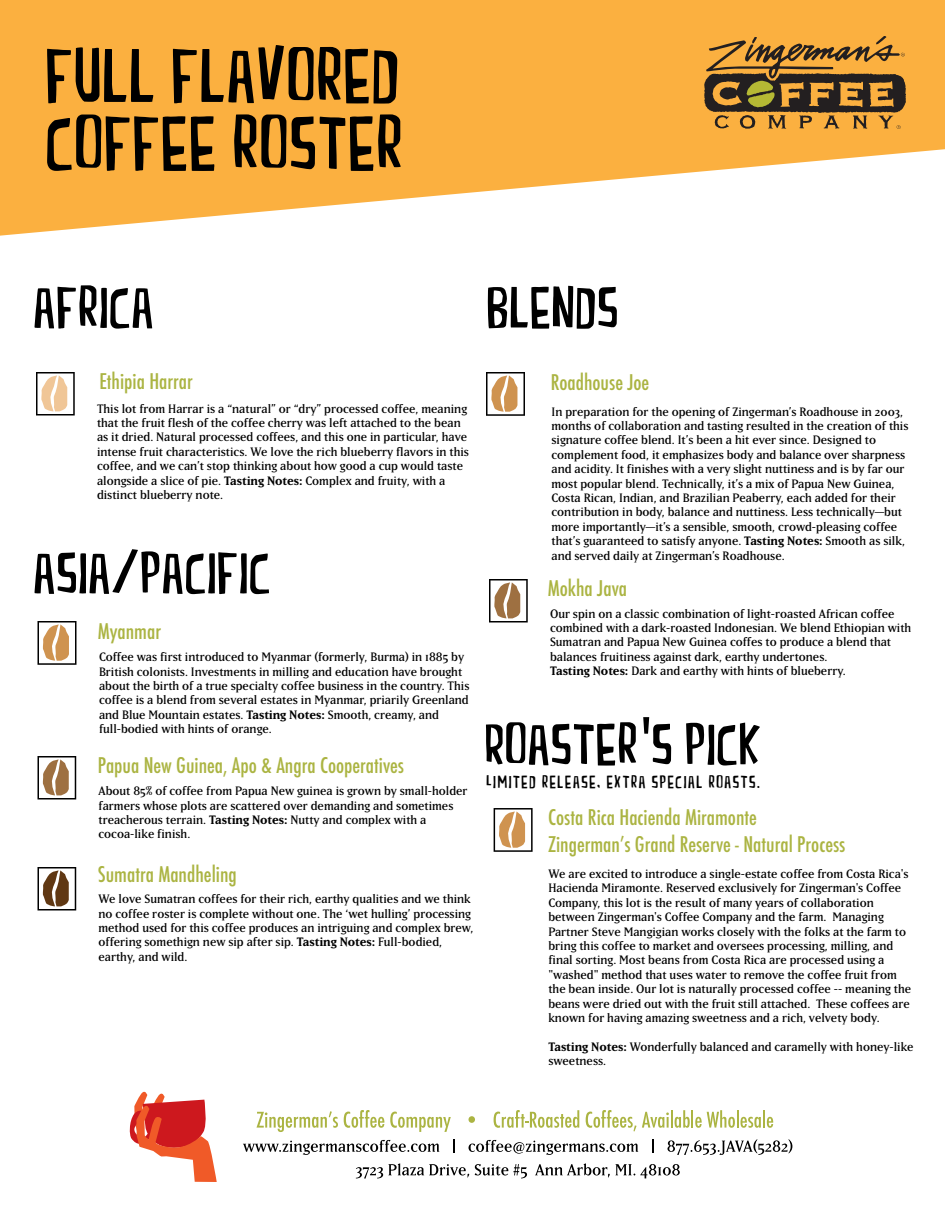
<style>
.page{position:relative;width:945px;height:1215px;background:#fff}
.page>*{position:absolute;margin:0;border:0;box-sizing:border-box;transform-origin:0 0}
.t1{font:300 90px/67.5px "Ham Hand";color:#000}
.t2{font:300 69px "Ham Hand";color:#000}
.t3{font:500 condensed 21px/27px "Futura";color:#abb442}
.t4{font:300 21px "Ham Hand";letter-spacing:.06em;color:#000}
.t5{font:12px/14.4px "Matrix Reg";color:#000}
.s1{font-family:"Matrix";font-weight:700}
.s2{font-family:"Myriad Pro";font-weight:400}
</style>
<div class="page">
<svg style="left:489px;top:579px;width:39px;height:43px"></svg>
<svg style="left:38px;top:621px;width:38px;height:44px"></svg>
<svg style="left:0;top:0;width:945px;height:236px;fill:#fbb040"></svg>
<svg style="left:704px;top:36px;width:202px;height:93px;background:#a17532"></svg>
<svg style="left:38px;top:867px;width:38px;height:43px"></svg>
<svg style="left:38px;top:756px;width:38px;height:44px"></svg>
<svg style="left:36px;top:372px;width:39px;height:44px"></svg>
<svg style="left:486px;top:372px;width:39px;height:44px"></svg>
<svg style="left:256px;top:1111px;width:82px;height:21px"></svg>
<svg style="left:344px;top:1110px;width:40px;height:18px"></svg>
<svg style="left:390px;top:1112px;width:61px;height:20px"></svg>
<svg style="left:469px;top:1116px;width:6px;height:7px"></svg>
<svg style="left:494px;top:1110px;width:85px;height:18px"></svg>
<svg style="left:586px;top:1110px;width:187px;height:21px"></svg>
<svg style="left:243px;top:1140px;width:197px;height:15px"></svg>
<svg style="left:453px;top:1139px;width:1px;height:14px"></svg>
<svg style="left:469px;top:1140px;width:169px;height:15px"></svg>
<svg style="left:652px;top:1139px;width:1px;height:14px"></svg>
<svg style="left:667px;top:1139px;width:125px;height:16px"></svg>
<svg style="left:356px;top:1163px;width:113px;height:15px"></svg>
<svg style="left:475px;top:1164px;width:52px;height:14px"></svg>
<svg style="left:535px;top:1163px;width:145px;height:15px"></svg>
<svg style="left:129px;top:1091px;width:88px;height:91px"></svg>
<svg style="left:494px;top:808px;width:39px;height:44px"></svg>
<h1 class="t1" style="left:47px;top:44px;width:360px">FULL FLAVORED<br>COFFEE ROSTER</h1>
<h2 class="t2" style="left:34px;top:283px;width:123px">AFRICA</h2>
<h2 class="t2" style="left:487px;top:283px;width:134px">BLENDS</h2>
<h3 class="t3" style="left:99px;top:367px;width:95px">Ethipia Harrar</h3>
<p class="t5" style="left:97px;top:401px;width:373px">This lot from Harrar is a “natural” or “dry” processed coffee, meaning that the fruit flesh of the coffee cherry was left attached to the bean as it dried. Natural processed coffees, and this one in particular, have intense fruit characteristics. We love the rich blueberry flavors in this coffee, and we can’t stop thinking about how good a cup would taste alongside a slice of pie. <span class="s1">Tasting Notes:</span> Complex and fruity, with a distinct blueberry note.</p>
<p class="t5" style="left:552px;top:404px;width:359px">In preparation for the opening of Zingerman’s Roadhouse in 2003, months of collaboration and tasting resulted in the creation of this signature coffee blend. It’s been a hit ever since. Designed to complement food, it emphasizes body and balance over sharpness and acidity. It finishes with a very slight nuttiness and is by far our most popular blend. Technically, it’s a mix of Papua New Guinea, Costa Rican, Indian, and Brazilian Peaberry, each added for their contribution in body, balance and nuttiness. Less technically—but more importantly—it’s a sensible, smooth, crowd-pleasing coffee that’s guaranteed to satisfy anyone. <span class="s1">Tasting Notes:</span> Smooth as silk, and served daily at Zingerman’s Roadhouse.</p>
<h3 class="t3" style="left:551px;top:369px;width:100px">Roadhouse Joe</h3>
<h2 class="t2" style="left:34px;top:548px;width:239px">ASIA/PACIFIC</h2>
<h3 class="t3" style="left:548px;top:574px;width:81px">Mokha Java</h3>
<h3 class="t3" style="left:98px;top:618px;width:65px">Myanmar</h3>
<p class="t5" style="left:99px;top:650px;width:372px">Coffee was first introduced to Myanmar (formerly, Burma) in 1885 by British colonists. Investments in milling and education have brought about the birth of a true specialty coffee business in the country. This coffee is a blend from several estates in Myanmar, priarily Greenland and Blue Mountain estates. <span class="s1">Tasting Notes:</span> Smooth, creamy, and full-bodied with hints of orange.</p>
<h3 class="t3" style="left:98px;top:751px;width:308px">Papua New Guinea, Apo &amp; Angra Cooperatives</h3>
<p class="t5" style="left:99px;top:784px;width:371px">About 85% of coffee from Papua New guinea is grown by small-holder farmers whose plots are scattered over demanding and sometimes treacherous terrain. <span class="s1">Tasting Notes:</span> Nutty and complex with a cocoa-like finish.</p>
<h3 class="t3" style="left:98px;top:861px;width:140px">Sumatra Mandheling</h3>
<p class="t5" style="left:99px;top:892px;width:377px">We love Sumatran coffees for their rich, earthy qualities and we think no coffee roster is complete without one. The ‘wet hulling’ processing method used for this coffee produces an intriguing and complex brew, offering somethign new sip after sip. <span class="s1">Tasting Notes:</span> Full-bodied, earthy, and wild.</p>
<p class="t5" style="left:550px;top:606px;width:363px">Our spin on a classic combination of light-roasted African coffee combined with a dark-roasted Indonesian. We blend Ethiopian with Sumatran and Papua New Guinea coffes to produce a blend that balances fruitiness against dark, earthy undertones.<br><span class="s1">Tasting Notes:</span> Dark and earthy with hints of blueberry.</p>
<h2 class="t2" style="left:486px;top:720px;width:279px">ROASTER<span class="s2">'</span>S PICK</h2>
<h3 class="t4" style="left:487px;top:774px;width:275px">LIMITED RELEASE, EXTRA SPECIAL ROASTS.</h3>
<h3 class="t3" style="left:548px;top:804px;width:299px">Costa Rica Hacienda Miramonte<br>Zingermanʼs Grand Reserve - Natural Process</h3>
<p class="t5" style="left:548px;top:866px;width:364px">We are excited to introduce a single-estate coffee from Costa Rica's Hacienda Miramonte. Reserved exclusively for Zingerman's Coffee Company, this lot is the result of many years of collaboration between Zingerman's Coffee Company and the farm. Managing Partner Steve Mangigian works closely with the folks at the farm to bring this coffee to market and oversees processing, milling, and final sorting. Most beans from Costa Rica are processed using a "washed" method that uses water to remove the coffee fruit from the bean inside. Our lot is naturally processed coffee -- meaning the beans were dried out with the fruit still attached. These coffees are known for having amazing sweetness and a rich, velvety body.</p>
<p class="t5" style="left:548px;top:1039px;width:367px"><span class="s1">Tasting Notes:</span> Wonderfully balanced and caramelly with honey-like sweetness.</p>
</div>
